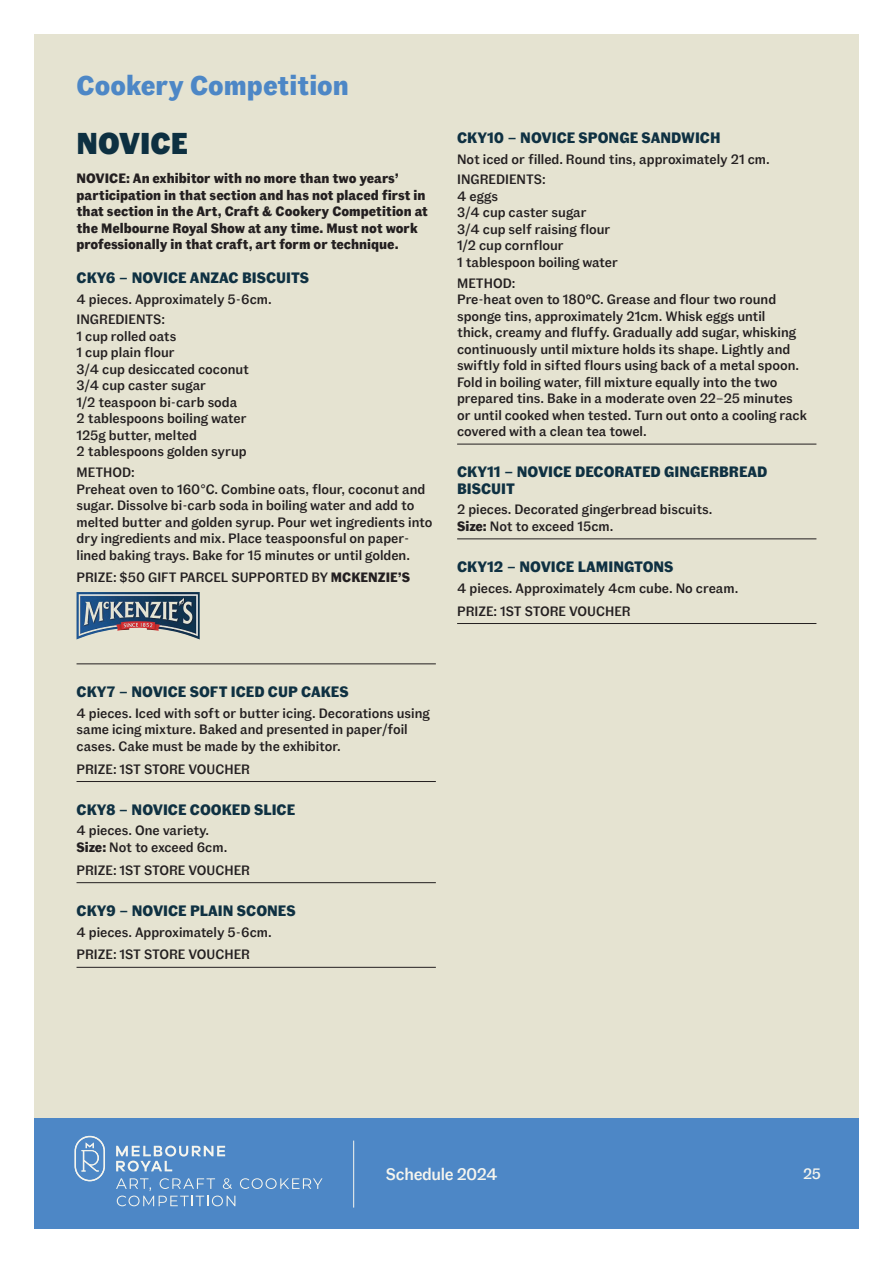
<style>
.page{position:relative;width:893px;height:1263px;background:#fff}
.page>*{position:absolute;margin:0;border:0;box-sizing:border-box;transform-origin:0 0}
.t1{font:900 30px "Fann Grotesque Pro";color:#0d3041}
.t2{font:700 27px "Fann Grotesque Pro";color:#4d87c6}
.t3{font:500 16.65px "Fann Grotesque Pro";letter-spacing:-.02em;color:#f5f5ee}
.t4{font:700 15px/16.5px "Fann Grotesque Pro";color:#0f3142}
.t5{font:500 15px "Fann Grotesque Pro";color:#f5f5ee}
.t6{font:500 13.5px/16.5px "Fann Grotesque Pro";color:#231f20}
.t7{font:700 13.5px/16.5px "Fann Grotesque Pro";color:#231f20}
.s1{font-weight:700}
</style>
<div class="page">
<div style="left:34px;top:34px;width:825px;height:1084px;background:#e5e3d1"></div>
<div style="left:34px;top:1118px;width:825px;height:111px;background:#4d87c6"></div>
<hr style="left:353px;top:1140px;width:1px;height:67px;background:#f5f5ee">
<svg style="left:75px;top:1136px;width:30px;height:45px"></svg>
<svg style="left:116px;top:1145px;width:109px;height:26px"></svg>
<svg style="left:116px;top:1178px;width:206px;height:28px"></svg>
<hr style="left:77px;top:663px;width:359px;height:1px;background:#231f20">
<hr style="left:77px;top:781px;width:359px;height:1px;background:#231f20">
<hr style="left:77px;top:882px;width:359px;height:1px;background:#231f20">
<hr style="left:77px;top:967px;width:359px;height:1px;background:#231f20">
<img style="left:77px;top:592px;width:123px;height:47px">
<hr style="left:457px;top:444px;width:359px;height:1px;background:#231f20">
<hr style="left:457px;top:538px;width:359px;height:1px;background:#231f20">
<hr style="left:457px;top:623px;width:359px;height:1px;background:#231f20">
<h2 class="t2" style="left:77px;top:70px;width:274px">Cookery Competition</h2>
<h1 class="t1" style="left:77px;top:126px;width:113px">NOVICE</h1>
<p class="t7" style="left:77px;top:171px;width:353px">NOVICE: An exhibitor with no more than two years’ participation in that section and has not placed first in that section in the Art, Craft &amp; Cookery Competition at the Melbourne Royal Show at any time. Must not work professionally in that craft, art form or technique.</p>
<p class="t4" style="left:77px;top:270px;width:234px">CKY6 – NOVICE ANZAC BISCUITS</p>
<p class="t6" style="left:77px;top:289px;width:197px;line-height:20.7px">4 pieces. Approximately 5-6cm.<br>INGREDIENTS:</p>
<p class="t6" style="left:77px;top:328px;width:174px">1 cup rolled oats<br>1 cup plain flour<br>3/4 cup desiccated coconut<br>3/4 cup caster sugar<br>1/2 teaspoon bi-carb soda<br>2 tablespoons boiling water<br>125g butter, melted<br>2 tablespoons golden syrup</p>
<p class="t6" style="left:77px;top:464px;width:357px">METHOD:<br>Preheat oven to 160°C. Combine oats, flour, coconut and sugar. Dissolve bi-carb soda in boiling water and add to melted butter and golden syrup. Pour wet ingredients into dry ingredients and mix. Place teaspoonsful on paper&shy;lined baking trays. Bake for 15 minutes or until golden.</p>
<p class="t6" style="left:77px;top:570px;width:335px">PRIZE: $50 GIFT PARCEL SUPPORTED BY <span class="s1">MCKENZIE’S</span></p>
<p class="t4" style="left:457px;top:130px;width:265px">CKY10 – NOVICE SPONGE SANDWICH</p>
<p class="t6" style="left:457px;top:149px;width:314px;line-height:20.7px">Not iced or filled. Round tins, approximately 21 cm.<br>INGREDIENTS:</p>
<p class="t6" style="left:457px;top:188px;width:162px">4 eggs<br>3/4 cup caster sugar<br>3/4 cup self raising flour<br>1/2 cup cornflour<br>1 tablespoon boiling water</p>
<p class="t6" style="left:457px;top:275px;width:351px">METHOD:<br>Pre-heat oven to 180ºC. Grease and flour two round sponge tins, approximately 21cm. Whisk eggs until<br>thick, creamy and fluffy. Gradually add sugar, whisking continuously until mixture holds its shape. Lightly and swiftly fold in sifted flours using back of a metal spoon.<br>Fold in boiling water, fill mixture equally into the two prepared tins. Bake in a moderate oven 22–25 minutes or until cooked when tested. Turn out onto a cooling rack covered with a clean tea towel.</p>
<p class="t4" style="left:457px;top:464px;width:312px">CKY11 – NOVICE DECORATED GINGERBREAD<br>BISCUIT</p>
<p class="t6" style="left:457px;top:502px;width:257px">2 pieces. Decorated gingerbread biscuits.<br><span class="s1">Size:</span> Not to exceed 15cm.</p>
<p class="t4" style="left:457px;top:559px;width:218px">CKY12 – NOVICE LAMINGTONS</p>
<p class="t6" style="left:457px;top:577px;width:283px;line-height:23px">4 pieces. Approximately 4cm cube. No cream.<br>PRIZE: 1ST STORE VOUCHER</p>
<p class="t4" style="left:77px;top:684px;width:274px">CKY7 – NOVICE SOFT ICED CUP CAKES</p>
<p class="t6" style="left:77px;top:705px;width:355px">4 pieces. Iced with soft or butter icing. Decorations using same icing mixture. Baked and presented in paper/foil cases. Cake must be made by the exhibitor.</p>
<p class="t6" style="left:77px;top:761px;width:175px">PRIZE: 1ST STORE VOUCHER</p>
<p class="t4" style="left:77px;top:802px;width:220px">CKY8 – NOVICE COOKED SLICE</p>
<p class="t6" style="left:77px;top:823px;width:152px">4 pieces. One variety.<br><span class="s1">Size:</span> Not to exceed 6cm.</p>
<p class="t6" style="left:77px;top:862px;width:175px">PRIZE: 1ST STORE VOUCHER</p>
<p class="t4" style="left:77px;top:903px;width:221px">CKY9 – NOVICE PLAIN SCONES</p>
<p class="t6" style="left:77px;top:921px;width:197px;line-height:23px">4 pieces. Approximately 5-6cm.<br>PRIZE: 1ST STORE VOUCHER</p>
<p class="t3" style="left:386px;top:1164px;width:113px">Schedule 2024</p>
<p class="t5" style="left:803px;top:1165px;width:20px">25</p>
</div>
